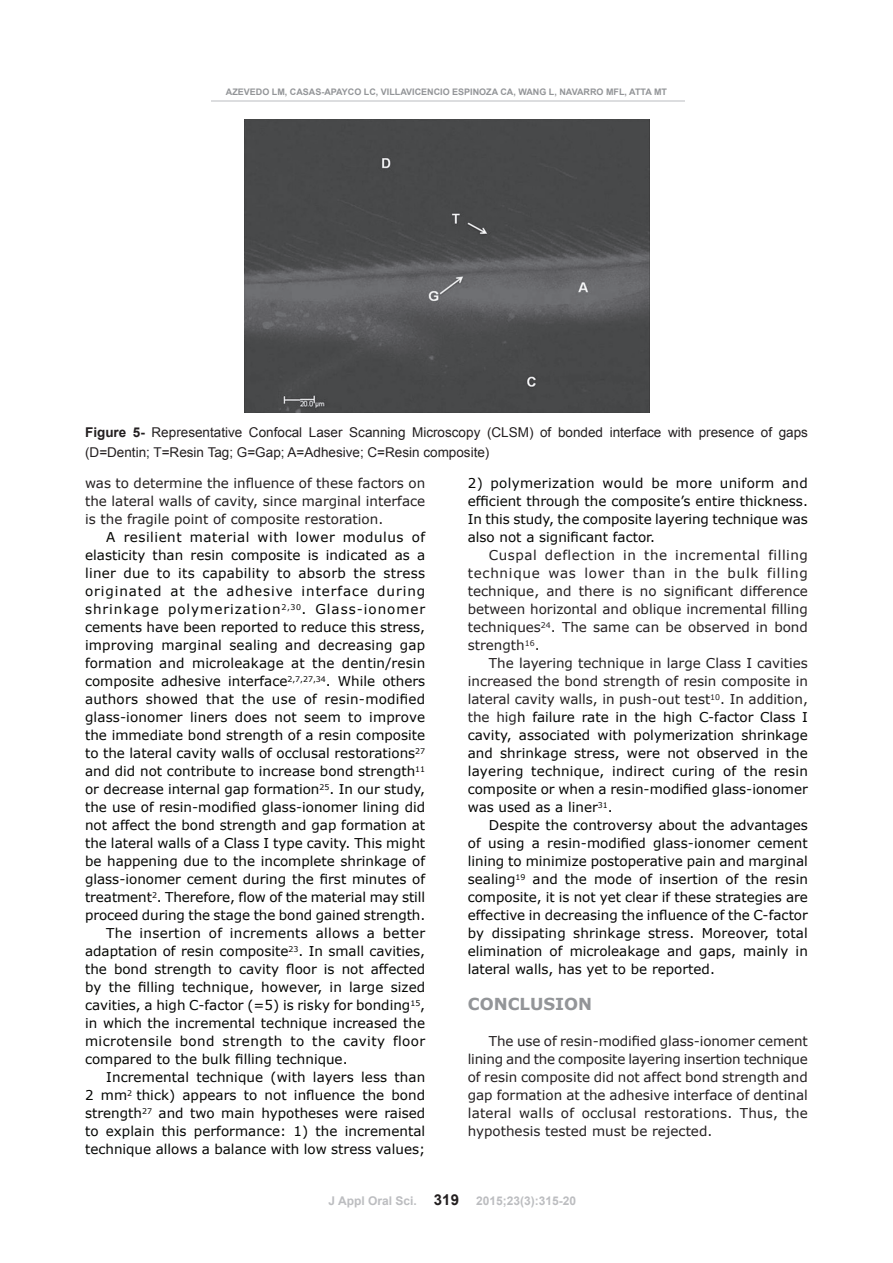
<style>
.page{position:relative;width:893px;height:1263px;background:#fff}
.page>*{position:absolute;margin:0;border:0;box-sizing:border-box;transform-origin:0 0}
.t1{font:700 16.5px "Verdana";color:#939598}
.t2{font:13.5px/18px "Verdana";color:#040503;text-align:justify}
.t3{font:13.5px/18px "Verdana";color:#231f20;text-align:justify}
.t4{font:13.5px/19.5px "Arial";color:#231f20}
.t5{font:13.5px "Verdana";letter-spacing:.02em;color:#040503}
.t6{font:13.5px "Verdana";letter-spacing:.07em;color:#040503}
.t7{font:13.5px "Verdana";letter-spacing:.03em;color:#040503}
.t8{font:13.5px "Verdana";letter-spacing:.025em;color:#040503}
.t9{font:13.5px "Verdana";letter-spacing:.04em;color:#040503}
.t10{font:700 12px "Arial";color:#bcbdc0}
.t11{font:700 9px "Arial";color:#939598}
.s1{font-weight:700}
.s2{color:#231f20}
.s3{font-size:15px;color:#231f20}
</style>
<div class="page">
<hr style="left:211px;top:100px;width:473px;height:1px;background:#dcdddf">
<img style="left:244px;top:119px;width:406px;height:293px">
<p class="t11" style="left:226px;top:85px;width:443px">AZEVEDO LM, CASAS-APAYCO LC, VILLAVICENCIO ESPINOZA CA, WANG L, NAVARRO MFL, ATTA MT</p>
<p class="t4" style="left:85px;top:423px;width:724px"><span class="s1">Figure 5-</span> Representative Confocal Laser Scanning Microscopy (CLSM) of bonded interface with presence of gaps (D=Dentin; T=Resin Tag; G=Gap; A=Adhesive; C=Resin composite)</p>
<p class="t3" style="left:85px;top:474px;width:342px">was to determine the influence of these factors on the lateral walls of cavity, since marginal interface is the fragile point of composite restoration.</p>
<p class="t9" style="left:106px;top:528px;width:320px">A resilient material with lower modulus of</p>
<p class="t2" style="left:85px;top:546px;width:342px">elasticity than resin composite is indicated as a</p>
<p class="t5" style="left:85px;top:564px;width:342px">liner due to its capability to absorb the stress</p>
<p class="t6" style="left:85px;top:582px;width:342px">originated at the adhesive interface during</p>
<p class="t6" style="left:85px;top:600px;width:342px">shrinkage polymerization<sup>2,30</sup>. Glass-ionomer</p>
<p class="t2" style="left:85px;top:618px;width:342px">cements have been reported to reduce this stress,</p>
<p class="t2" style="left:85px;top:636px;width:342px">improving marginal sealing and decreasing gap</p>
<p class="t2" style="left:85px;top:654px;width:342px">formation and microleakage at the dentin/resin</p>
<p class="t2" style="left:85px;top:672px;width:342px">composite adhesive interface<sup>2,7,27,34</sup>. While others</p>
<p class="t5" style="left:85px;top:690px;width:342px">authors showed that the use of resin-modified</p>
<p class="t2" style="left:85px;top:708px;width:342px">glass-ionomer liners does not seem to improve</p>
<p class="t2" style="left:85px;top:726px;width:342px">the immediate bond strength of a resin composite</p>
<p class="t2" style="left:85px;top:744px;width:342px">to the lateral cavity walls of occlusal restorations<sup>27</sup></p>
<p class="t2" style="left:85px;top:762px;width:342px">and did not contribute to increase bond strength<sup>11</sup></p>
<p class="t2" style="left:85px;top:780px;width:342px">or decrease internal gap formation<sup>25</sup>. In our study,</p>
<p class="t2" style="left:85px;top:798px;width:342px">the use of resin-modified glass-ionomer lining did</p>
<p class="t2" style="left:85px;top:816px;width:342px">not affect the bond strength and gap formation at</p>
<p class="t2" style="left:85px;top:834px;width:342px">the lateral walls of a Class I type cavity. This might</p>
<p class="t2" style="left:85px;top:852px;width:342px">be happening due to the incomplete shrinkage of</p>
<p class="t2" style="left:85px;top:870px;width:342px">glass-ionomer cement during the first minutes of</p>
<p class="t2" style="left:85px;top:888px;width:342px">treatment<sup>2</sup>. Therefore, flow of the material may still</p>
<p class="t2" style="left:85px;top:906px;width:342px">proceed during the stage the bond gained strength.</p>
<p class="t8" style="left:106px;top:924px;width:320px">The insertion of increments allows a better</p>
<p class="t2" style="left:85px;top:942px;width:342px">adaptation of resin composite<sup>23</sup>. In small cavities,</p>
<p class="t2" style="left:85px;top:960px;width:342px">the bond strength to cavity floor is not affected</p>
<p class="t2" style="left:85px;top:978px;width:342px">by the filling technique, however, in large sized</p>
<p class="t2" style="left:85px;top:996px;width:342px">cavities, a high C-factor (=5) is risky for bonding<sup>15</sup>,</p>
<p class="t2" style="left:85px;top:1014px;width:342px">in which the incremental technique increased the</p>
<p class="t7" style="left:85px;top:1032px;width:342px">microtensile bond strength to the cavity floor</p>
<p class="t2" style="left:85px;top:1050px;width:264px">compared to the bulk filling technique.</p>
<p class="t2" style="left:106px;top:1068px;width:320px">Incremental technique (with layers less than</p>
<p class="t2" style="left:85px;top:1086px;width:342px">2 mm<sup>2</sup> thick) appears to not influence the bond</p>
<p class="t2" style="left:85px;top:1104px;width:342px">strength<sup>27</sup> and two main hypotheses were raised</p>
<p class="t2" style="left:85px;top:1122px;width:342px">to explain this performance: 1) the incremental</p>
<p class="t2" style="left:85px;top:1140px;width:342px">technique allows a balance with low stress values;</p>
<p class="t2" style="left:468px;top:474px;width:342px">2) polymerization would be more uniform and efficient through the composite’s entire thickness.<br>In this study, the composite layering technique was also not a significant factor.</p>
<p class="t3" style="left:468px;top:546px;width:342px;text-indent:21px">Cuspal deflection in the incremental filling technique was lower than in the bulk filling technique, and there is no significant difference between horizontal and oblique incremental filling techniques<sup>24</sup>. The same can be observed in bond strength<sup>16</sup>.</p>
<p class="t2" style="left:468px;top:654px;width:342px;text-indent:21px"><span class="s2">The layering technique in large Class I cavities increased the bond strength of resin composite in lateral cavity walls, in push-out test</span><sup>10</sup><span class="s2">. In addition, the hig</span>h failure rate in the high C-factor Class I cavity, associated with polymerization shrinkage and shrinkage stress, were not observed in the layering technique, indirect curing of the resin composite or when a resin-modified glass-ionomer was used as a liner<sup>31</sup>.</p>
<p class="t2" style="left:468px;top:816px;width:342px;text-indent:21px">Despite the controversy about the advantages of using a resin-modified glass-ionomer cement lining to minimize postoperative pain and marginal sealing<sup>19</sup> and the mode of insertion of the resin composite, it is not yet clear if these strategies are effective in decreasing the influence of the C-factor by dissipating shrinkage stress. Moreover, total elimination of microleakage and gaps, mainly in lateral walls, has yet to be reported.</p>
<p class="t1" style="left:468px;top:993px;width:126px">CONCLUSION</p>
<p class="t3" style="left:468px;top:1032px;width:342px;text-indent:21px">The use of resin-modified glass-ionomer cement lining and the composite layering insertion technique of resin composite did not affect bond strength and gap formation at the adhesive interface of dentinal lateral walls of occlusal restorations. Thus, the hypothesis tested must be rejected.</p>
<p class="t10" style="left:328px;top:1193px;width:132px">J Appl Oral Sci. <span class="s3">319</span></p>
<p class="t10" style="left:476px;top:1193px;width:102px">2015;23(3):315-20</p>
</div>
